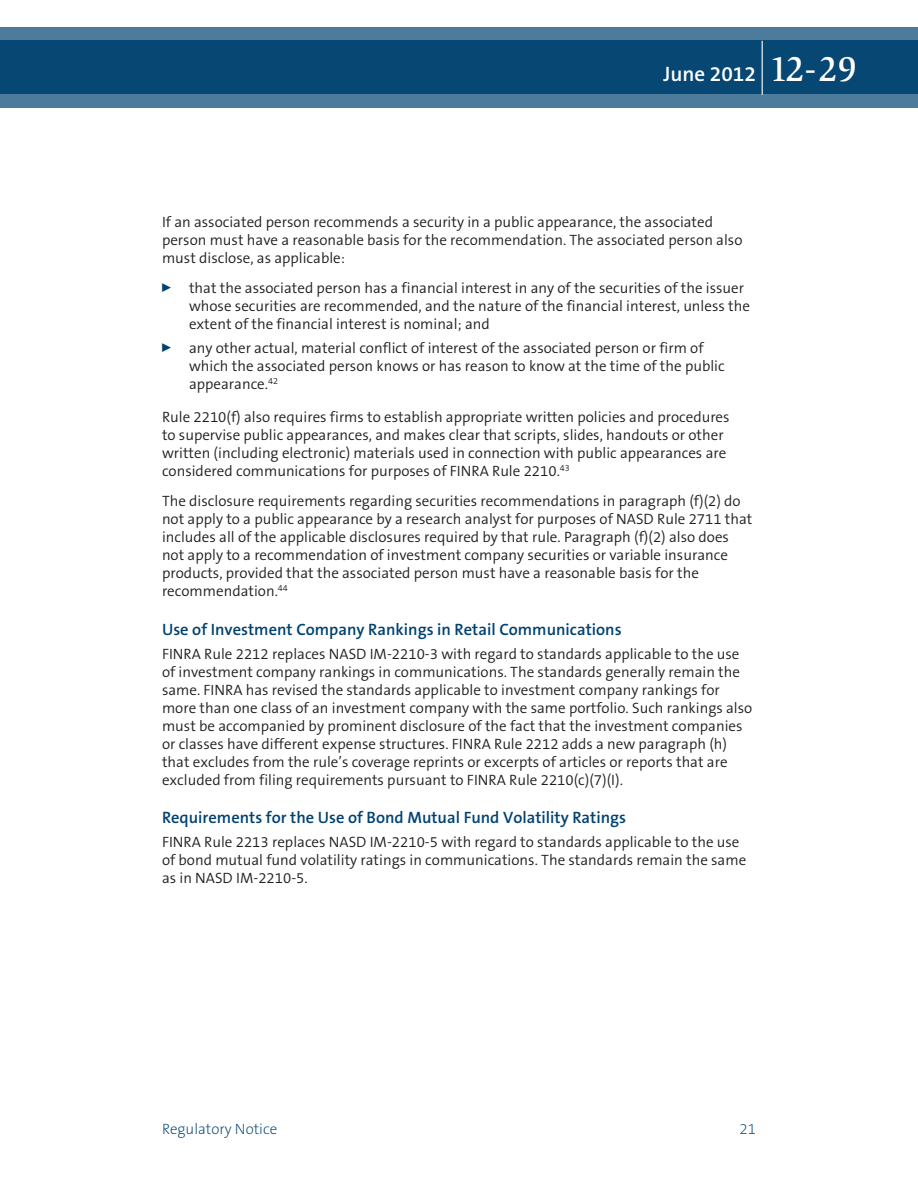
<style>
.page{position:relative;width:918px;height:1188px;background:#fff}
.page>*{position:absolute;margin:0;border:0;box-sizing:border-box;transform-origin:0 0}
.t1{font:600 21px "The Sans B6";color:#fff}
.t2{font:600 16.5px "The Sans B6";color:#004270}
.t3{font:300 15px/18px "The Sans B4";color:#231f20}
.t4{font:200 15px "The Sans B2";color:#004270}
.s1{font-family:"Slimbach LT";font-weight:500;font-size:36px}
</style>
<div class="page">
<svg style="left:0;top:27px;width:918px;height:81px;background:#1e5881"></svg>
<hr style="left:762px;top:41px;width:1px;height:54px;background:#fff">
<h1 class="t1" style="left:663px;top:62px;width:195px">June 2012 <span class="s1">12-29</span></h1>
<p class="t3" style="left:162px;top:213px;width:582px">If an associated person recommends a security in a public appearance, the associated person must have a reasonable basis for the recommendation. The associated person also must disclose, as applicable:</p>
<p class="t3" style="left:189px;top:279px;width:562px;text-indent:-27px"><sup>0</sup> that the associated person has a financial interest in any of the securities of the issuer whose securities are recommended, and the nature of the financial interest, unless the extent of the financial interest is nominal; and</p>
<p class="t3" style="left:189px;top:339px;width:537px;text-indent:-27px"><sup>0</sup> any other actual, material conflict of interest of the associated person or firm of which the associated person knows or has reason to know at the time of the public appearance.<sup>42</sup></p>
<p class="t3" style="left:162px;top:408px;width:569px">Rule 2210(f) also requires firms to establish appropriate written policies and procedures to supervise public appearances, and makes clear that scripts, slides, handouts or other written (including electronic) materials used in connection with public appearances are considered communications for purposes of FINRA Rule 2210.<sup>43</sup></p>
<p class="t3" style="left:162px;top:492px;width:592px">The disclosure requirements regarding securities recommendations in paragraph (f)(2) do not apply to a public appearance by a research analyst for purposes of NASD Rule 2711 that includes all of the applicable disclosures required by that rule. Paragraph (f)(2) also does not apply to a recommendation of investment company securities or variable insurance products, provided that the associated person must have a reasonable basis for the recommendation.<sup>44</sup></p>
<p class="t2" style="left:162px;top:620px;width:461px">Use of Investment Company Rankings in Retail Communications</p>
<p class="t3" style="left:162px;top:645px;width:592px">FINRA Rule 2212 replaces NASD IM-2210-3 with regard to standards applicable to the use of investment company rankings in communications. The standards generally remain the same. FINRA has revised the standards applicable to investment company rankings for more than one class of an investment company with the same portfolio. Such rankings also must be accompanied by prominent disclosure of the fact that the investment companies or classes have different expense structures. FINRA Rule 2212 adds a new paragraph (h) that excludes from the rule’s coverage reprints or excerpts of articles or reports that are excluded from filing requirements pursuant to FINRA Rule 2210(c)(7)(I).</p>
<p class="t2" style="left:162px;top:809px;width:466px">Requirements for the Use of Bond Mutual Fund Volatility Ratings</p>
<p class="t3" style="left:162px;top:834px;width:586px">FINRA Rule 2213 replaces NASD IM-2210-5 with regard to standards applicable to the use of bond mutual fund volatility ratings in communications. The standards remain the same as in NASD IM-2210-5.</p>
<p class="t4" style="left:162px;top:1121px;width:117px">Regulatory Notice</p>
<p class="t4" style="left:740px;top:1121px;width:18px">21</p>
</div>
